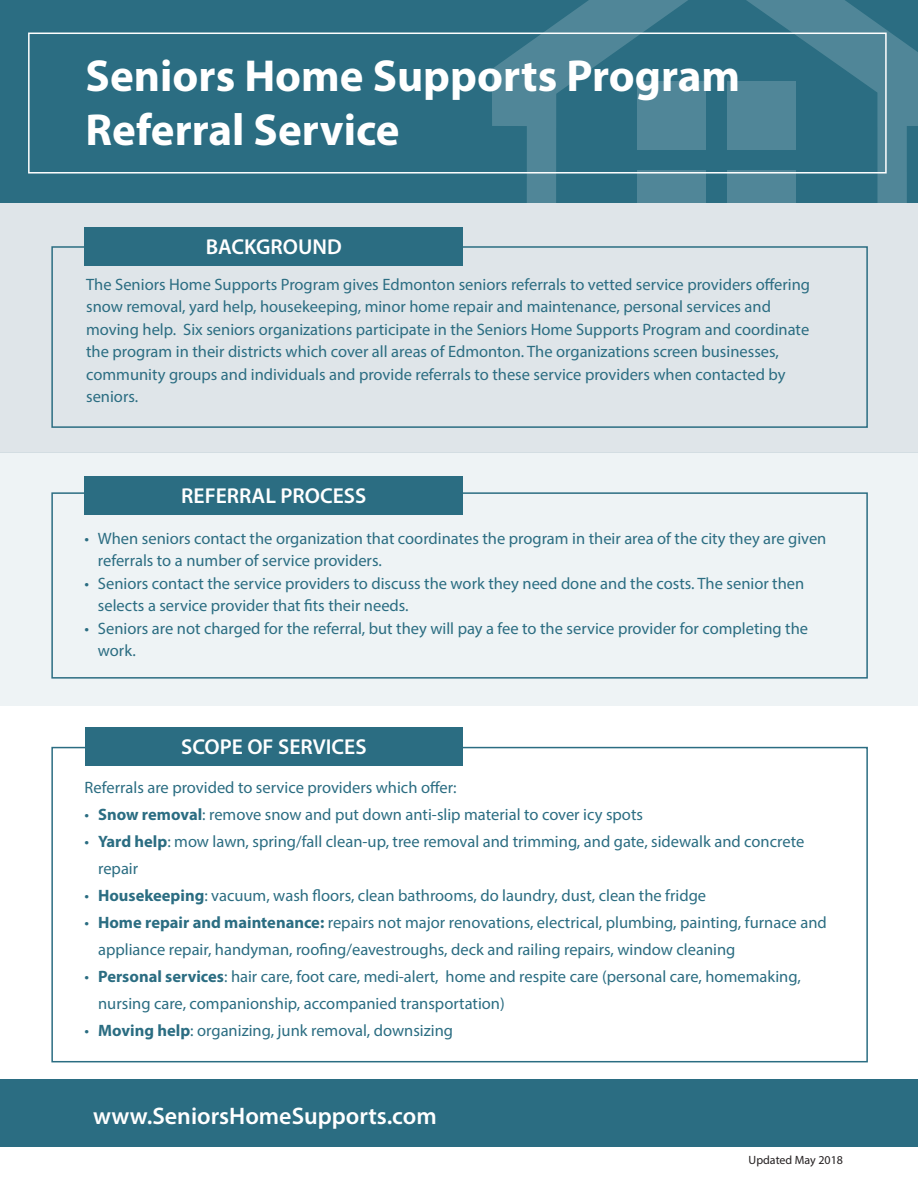
<style>
.page{position:relative;width:918px;height:1188px;background:#fff}
.page>*{position:absolute;margin:0;border:0;box-sizing:border-box;transform-origin:0 0}
.t1{font:700 45px "Myriad Pro";color:#fff}
.t2{font:600 24px "Myriad Pro";color:#fff}
.t3{font:600 21.6px "Myriad Pro";color:#fff}
.t4{font:16.5px/22.5px "Myriad Pro";color:#2b6d82}
.t5{font:12px "Myriad Pro";color:#231f20}
.s1{font-weight:700}
</style>
<div class="page">
<div style="left:0;top:0;width:918px;height:202px;background:#2b6d82"></div>
<div style="left:0;top:452px;width:918px;height:253px;background:#eef3f5"></div>
<svg style="left:492px;top:32px;width:426px;height:94px;fill:#508698"></svg>
<svg style="left:527px;top:0;width:380px;height:203px"></svg>
<div style="left:638px;top:171px;width:68px;height:68px;background:#508698"></div>
<div style="left:638px;top:81px;width:68px;height:68px;background:#508698"></div>
<div style="left:728px;top:171px;width:68px;height:68px;background:#508698"></div>
<div style="left:728px;top:81px;width:68px;height:68px;background:#508698"></div>
<div style="left:51px;top:492px;width:817px;height:187px;border:2px solid #2b6d82"></div>
<div style="left:0;top:203px;width:918px;height:250px;background:#dfe5e9"></div>
<div style="left:28px;top:33px;width:859px;height:141px;border:2px solid #fff"></div>
<div style="left:51px;top:747px;width:817px;height:315px;border:2px solid #2b6d82"></div>
<div style="left:51px;top:246px;width:817px;height:182px;border:2px solid #2b6d82"></div>
<div style="left:85px;top:476px;width:378px;height:38px;background:#2b6d82"></div>
<div style="left:85px;top:728px;width:378px;height:38px;background:#2b6d82"></div>
<div style="left:85px;top:227px;width:378px;height:39px;background:#2b6d82"></div>
<div style="left:0;top:1079px;width:918px;height:68px;background:#2b6d82"></div>
<p class="t1" style="left:86px;top:46px;width:656px">Seniors Home Supports Program</p>
<p class="t1" style="left:86px;top:100px;width:316px">Referral Service</p>
<p class="t3" style="left:206px;top:233px;width:138px">BACKGROUND</p>
<p class="t4" style="left:86px;top:272px;width:725px">The Seniors Home Supports Program gives Edmonton seniors referrals to vetted service providers offering snow removal, yard help, housekeeping, minor home repair and maintenance, personal services and moving help. Six seniors organizations participate in the Seniors Home Supports Program and coordinate the program in their districts which cover all areas of Edmonton. The organizations screen businesses, community groups and individuals and provide referrals to these service providers when contacted by seniors.</p>
<p class="t3" style="left:181px;top:482px;width:187px">REFERRAL PROCESS</p>
<p class="t4" style="left:98px;top:527px;width:730px;text-indent:-14px">• When seniors contact the organization that coordinates the program in their area of the city they are given referrals to a number of service providers.</p>
<p class="t4" style="left:98px;top:572px;width:708px;text-indent:-14px">• Seniors contact the service providers to discuss the work they need done and the costs. The senior then selects a service provider that fits their needs.</p>
<p class="t4" style="left:98px;top:617px;width:712px;text-indent:-14px">• Seniors are not charged for the referral, but they will pay a fee to the service provider for completing the work.</p>
<p class="t3" style="left:181px;top:733px;width:187px">SCOPE OF SERVICES</p>
<p class="t4" style="left:85px;top:776px;width:374px">Referrals are provided to service providers which offer:</p>
<p class="t4" style="left:85px;top:803px;width:560px">• <span class="s1">Snow removal</span>: remove snow and put down anti-slip material to cover icy spots</p>
<p class="t4" style="left:98px;top:828px;width:708px;line-height:27px;text-indent:-14px">• <span class="s1">Yard help</span>: mow lawn, spring/fall clean-up, tree removal and trimming, and gate, sidewalk and concrete repair</p>
<p class="t4" style="left:85px;top:884px;width:623px">• <span class="s1">Housekeeping</span>: vacuum, wash floors, clean bathrooms, do laundry, dust, clean the fridge</p>
<p class="t4" style="left:98px;top:909px;width:730px;line-height:27px;text-indent:-14px">• <span class="s1">Home repair and maintenance:</span> repairs not major renovations, electrical, plumbing, painting, furnace and appliance repair, handyman, roofing/eavestroughs, deck and railing repairs, window cleaning</p>
<p class="t4" style="left:98px;top:963px;width:704px;line-height:27px;text-indent:-14px">• <span class="s1">Personal services</span>: hair care, foot care, medi-alert, home and respite care (personal care, homemaking, nursing care, companionship, accompanied transportation)</p>
<p class="t4" style="left:85px;top:1019px;width:370px">• <span class="s1">Moving help</span>: organizing, junk removal, downsizing</p>
<p class="t2" style="left:93px;top:1100px;width:345px">www.SeniorsHomeSupports.com</p>
<p class="t5" style="left:749px;top:1153px;width:96px">Updated May 2018</p>
</div>
